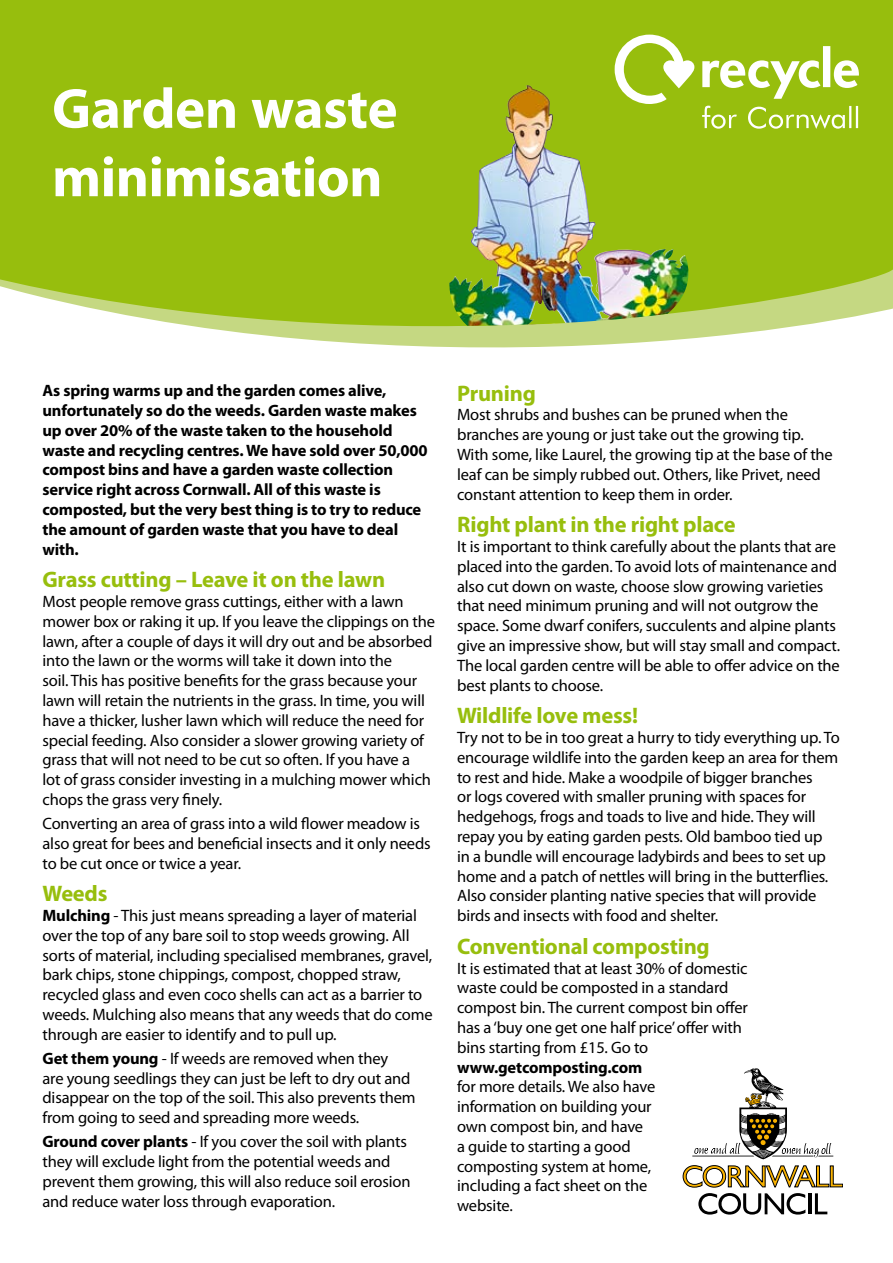
<style>
.page{position:relative;width:893px;height:1263px;background:#fff}
.page>*{position:absolute;margin:0;border:0;box-sizing:border-box;transform-origin:0 0}
.t1{font:700 57px/68.4px "Myriad Pro";letter-spacing:-.01em;color:#fff}
.t2{font:700 22.5px "Myriad Pro";letter-spacing:-.01em;color:#97be0d}
.t3{font:16.5px/19.8px "Myriad Pro";letter-spacing:-.01em;color:#000}
.t4{font:700 16.5px/19.8px "Myriad Pro";letter-spacing:-.01em;color:#000}
.s1{font-weight:700}
</style>
<div class="page">
<svg style="left:0;top:0;width:893px;height:348px;background:#a1c425"></svg>
<svg style="left:615px;top:35px;width:244px;height:94px"></svg>
<svg style="left:692px;top:1068px;width:141px;height:91px"></svg>
<svg style="left:683px;top:1165px;width:160px;height:22px"></svg>
<svg style="left:698px;top:1193px;width:107px;height:21px"></svg>
<hr style="left:808px;top:1193px;width:3px;height:21px;background:#000">
<svg style="left:815px;top:1193px;width:12px;height:21px"></svg>
<img style="left:449px;top:85px;width:246px;height:241px">
<svg style="left:596px;top:283px;width:2px;height:10px"></svg>
<svg style="left:529px;top:285px;width:36px;height:39px"></svg>
<svg style="left:600px;top:312px;width:9px;height:7px"></svg>
<h1 class="t1" style="left:52px;top:75px;width:347px">Garden waste minimisation</h1>
<p class="t4" style="left:43px;top:381px;width:387px">As spring warms up and the garden comes alive, unfortunately so do the weeds. Garden waste makes up over 20% of the waste taken to the household waste and recycling centres. We have sold over 50,000 compost bins and have a garden waste collection service right across Cornwall. All of this waste is composted, but the very best thing is to try to reduce the amount of garden waste that you have to deal with.</p>
<h2 class="t2" style="left:43px;top:567px;width:344px">Grass cutting – Leave it on the lawn</h2>
<p class="t3" style="left:43px;top:592px;width:394px">Most people remove grass cuttings, either with a lawn mower box or raking it up. If you leave the clippings on the lawn, after a couple of days it will dry out and be absorbed into the lawn or the worms will take it down into the<br>soil. This has positive benefits for the grass because your lawn will retain the nutrients in the grass. In time, you will have a thicker, lusher lawn which will reduce the need for special feeding. Also consider a slower growing variety of grass that will not need to be cut so often. If you have a<br>lot of grass consider investing in a mulching mower which chops the grass very finely.</p>
<p class="t3" style="left:43px;top:814px;width:390px">Converting an area of grass into a wild flower meadow is also great for bees and beneficial insects and it only needs to be cut once or twice a year.</p>
<h2 class="t2" style="left:43px;top:881px;width:67px">Weeds</h2>
<p class="t3" style="left:43px;top:906px;width:392px"><span class="s1">Mulching</span> - This just means spreading a layer of material over the top of any bare soil to stop weeds growing. All sorts of material, including specialised membranes, gravel, bark chips, stone chippings, compost, chopped straw, recycled glass and even coco shells can act as a barrier to weeds. Mulching also means that any weeds that do come through are easier to identify and to pull up.</p>
<p class="t3" style="left:43px;top:1049px;width:375px"><span class="s1">Get them young</span> - If weeds are removed when they<br>are young seedlings they can just be left to dry out and disappear on the top of the soil. This also prevents them from going to seed and spreading more weeds.</p>
<p class="t3" style="left:43px;top:1132px;width:370px"><span class="s1">Ground cover plants</span> - If you cover the soil with plants they will exclude light from the potential weeds and prevent them growing, this will also reduce soil erosion and reduce water loss through evaporation.</p>
<h2 class="t2" style="left:457px;top:380px;width:80px">Pruning</h2>
<p class="t3" style="left:457px;top:405px;width:377px">Most shrubs and bushes can be pruned when the branches are young or just take out the growing tip.<br>With some, like Laurel, the growing tip at the base of the leaf can be simply rubbed out. Others, like Privet, need constant attention to keep them in order.</p>
<h2 class="t2" style="left:457px;top:512px;width:280px">Right plant in the right place</h2>
<p class="t3" style="left:457px;top:537px;width:385px">It is important to think carefully about the plants that are placed into the garden. To avoid lots of maintenance and also cut down on waste, choose slow growing varieties that need minimum pruning and will not outgrow the space. Some dwarf conifers, succulents and alpine plants give an impressive show, but will stay small and compact.<br>The local garden centre will be able to offer advice on the best plants to choose.</p>
<h2 class="t2" style="left:457px;top:703px;width:183px">Wildlife love mess!</h2>
<p class="t3" style="left:457px;top:728px;width:384px">Try not to be in too great a hurry to tidy everything up. To encourage wildlife into the garden keep an area for them to rest and hide. Make a woodpile of bigger branches<br>or logs covered with smaller pruning with spaces for hedgehogs, frogs and toads to live and hide. They will repay you by eating garden pests. Old bamboo tied up<br>in a bundle will encourage ladybirds and bees to set up home and a patch of nettles will bring in the butterflies.<br>Also consider planting native species that will provide birds and insects with food and shelter.</p>
<h2 class="t2" style="left:457px;top:934px;width:254px">Conventional composting</h2>
<p class="t3" style="left:457px;top:958px;width:292px">It is estimated that at least 30% of domestic waste could be composted in a standard compost bin. The current compost bin offer has a ‘buy one get one half price’ offer with bins starting from £15. Go to</p>
<p class="t4" style="left:457px;top:1057px;width:187px">www.getcomposting.com</p>
<p class="t3" style="left:457px;top:1077px;width:200px">for more details. We also have information on building your own compost bin, and have a guide to starting a good composting system at home, including a fact sheet on the website.</p>
</div>
